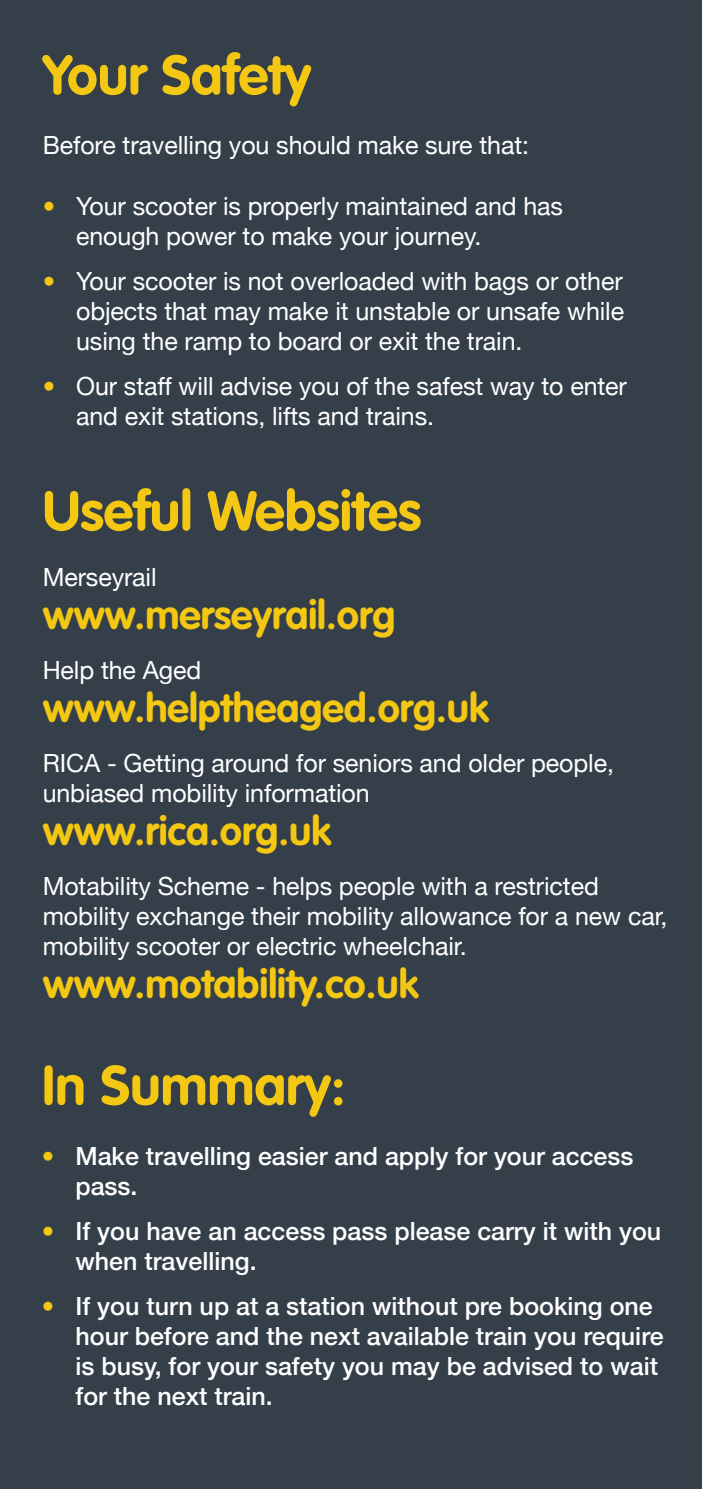
<style>
.page{position:relative;width:702px;height:1489px;background:#fff}
.page>*{position:absolute;margin:0;border:0;box-sizing:border-box;transform-origin:0 0}
.t1{font:700 55px "VAG Rounded Std";color:#f3c712}
.t2{font:700 40px "VAG Rounded Std";color:#f3c712}
.t3{font:25px/30px "Helvetica Neue";letter-spacing:-.005em;color:#fff}
.t4{font:500 25px/30px "Helvetica Neue";color:#fff}
.s1{font-weight:500;color:#f3c712}
.s2{color:#f3c712}
</style>
<div class="page">
<div style="left:0;top:0;width:702px;height:1488px;background:#343f4a"></div>
<h1 class="t1" style="left:43px;top:43px;width:270px">Your Safety</h1>
<p class="t3" style="left:43px;top:132px;width:488px">Before travelling you should make sure that:</p>
<p class="t3" style="left:76px;top:192px;width:488px;text-indent:-33px"><span class="s1">•</span> Your scooter is properly maintained and has enough power to make your journey.</p>
<p class="t3" style="left:76px;top:267px;width:549px;text-align:justify;text-indent:-33px"><span class="s1">•</span> Your scooter is not overloaded with bags or other objects that may make it unstable or unsafe while using the ramp to board or exit the train.</p>
<p class="t3" style="left:76px;top:372px;width:552px;text-indent:-33px"><span class="s1">•</span> Our staff will advise you of the safest way to enter and exit stations, lifts and trains.</p>
<h1 class="t1" style="left:43px;top:479px;width:380px">Useful Websites</h1>
<p class="t3" style="left:43px;top:563px;width:115px">Merseyrail</p>
<h2 class="t2" style="left:43px;top:591px;width:354px">www.merseyrail.org</h2>
<p class="t3" style="left:43px;top:656px;width:160px">Help the Aged</p>
<h2 class="t2" style="left:43px;top:684px;width:448px">www.helptheaged.org.uk</h2>
<p class="t3" style="left:43px;top:749px;width:573px">RICA - Getting around for seniors and older people, unbiased mobility information</p>
<h2 class="t2" style="left:43px;top:807px;width:290px">www.rica.org.uk</h2>
<p class="t3" style="left:43px;top:872px;width:626px">Motability Scheme - helps people with a restricted mobility exchange their mobility allowance for a new car, mobility scooter or electric wheelchair.</p>
<h2 class="t2" style="left:43px;top:960px;width:377px">www.motability.co.uk</h2>
<h1 class="t1" style="left:42px;top:1053px;width:305px">In Summary:</h1>
<p class="t4" style="left:75px;top:1138px;width:559px;text-indent:-33px"><span class="s2">•</span> Make travelling easier and apply for your access pass.</p>
<p class="t4" style="left:75px;top:1213px;width:587px;text-indent:-33px"><span class="s2">•</span> If you have an access pass please carry it with you when travelling.</p>
<p class="t4" style="left:75px;top:1288px;width:589px;text-indent:-33px"><span class="s2">•</span> If you turn up at a station without pre booking one hour before and the next available train you require is busy, for your safety you may be advised to wait for the next train.</p>
</div>
